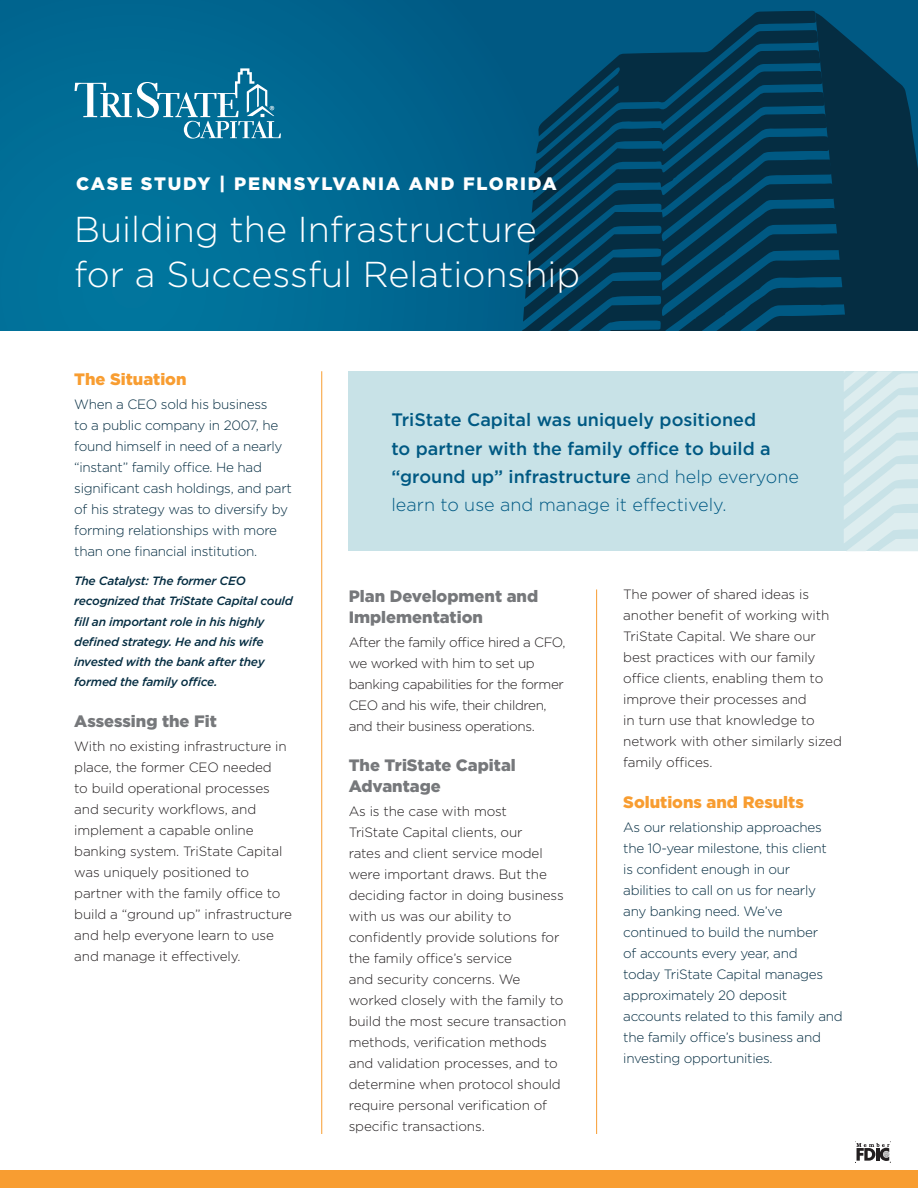
<style>
.page{position:relative;width:918px;height:1188px;background:#fff}
.page>*{position:absolute;margin:0;border:0;box-sizing:border-box;transform-origin:0 0}
.t1{font:300 36px/45px "Gotham";color:#fff}
.t2{font:500 18px/28.5px "Gotham";color:#005983}
.t3{font:900 18px "Gotham";letter-spacing:.1em;color:#fff}
.t4{font:900 16.5px/21px "Gotham";color:#76787b}
.t5{font:900 16.5px "Gotham";color:#f89d31}
.t6{font:300 13.5px/21px "Gotham";letter-spacing:-.01em;color:#231f20}
.t7{font:300 13.5px/21px "Gotham";letter-spacing:-.02em;color:#052d42}
.t8{font:300 13.5px/21px "Gotham";letter-spacing:-.03em;color:#231f20}
.t9{font:italic 500 12px/20.2px "Gotham";letter-spacing:-.02em;color:#052d42}
.s1{font-weight:300}
</style>
<div class="page">
<svg style="left:856px;top:1142px;width:35px;height:21px"></svg>
<div style="left:0;top:0;width:918px;height:331px;background:linear-gradient(to right,#00739c,#00517b)"></div>
<div style="left:0;top:1170px;width:918px;height:18px;background:#f89d31"></div>
<svg style="left:75px;top:68px;width:206px;height:71px"></svg>
<hr style="left:321px;top:371px;width:1px;height:763px;background:#f89d31">
<hr style="left:596px;top:590px;width:1px;height:544px;background:#f89d31">
<svg style="left:508px;top:13px;width:410px;height:318px"></svg>
<div style="left:349px;top:371px;width:569px;height:180px;background:#c8e2e7"></div>
<svg style="left:844px;top:371px;width:74px;height:180px"></svg>
<h2 class="t3" style="left:76px;top:174px;width:482px">CASE STUDY | PENNSYLVANIA AND FLORIDA</h2>
<h1 class="t1" style="left:74px;top:206px;width:508px">Building the Infrastructure for a Successful Relationship</h1>
<p class="t5" style="left:74px;top:370px;width:114px">The Situation</p>
<p class="t7" style="left:74px;top:393px;width:219px">When a CEO sold his business<br>to a public company in 2007, he found himself in need of a nearly “instant” family office. He had significant cash holdings, and part of his strategy was to diversify by forming relationships with more than one financial institution.</p>
<p class="t9" style="left:74px;top:571px;width:220px">The Catalyst: The former CEO recognized that TriState Capital could fill an important role in his highly defined strategy. He and his wife invested with the bank after they formed the family office.</p>
<p class="t4" style="left:74px;top:710px;width:144px">Assessing the Fit</p>
<p class="t6" style="left:74px;top:735px;width:219px">With no existing infrastructure in place, the former CEO needed<br>to build operational processes and security workflows, and implement a capable online banking system. TriState Capital was uniquely positioned to partner with the family office to build a “ground up” infrastructure and help everyone learn to use and manage it effectively.</p>
<h2 class="t2" style="left:392px;top:405px;width:409px">TriState Capital was uniquely positioned<br>to partner with the family office to build a “ground up” infrastructure <span class="s1">and help everyone learn to use and manage it effectively.</span></h2>
<p class="t4" style="left:349px;top:585px;width:191px">Plan Development and<br>Implementation</p>
<p class="t8" style="left:349px;top:631px;width:218px">After the family office hired a CFO, we worked with him to set up banking capabilities for the former<br>CEO and his wife, their children, and their business operations.</p>
<p class="t4" style="left:349px;top:754px;width:169px">The TriState Capital<br>Advantage</p>
<p class="t6" style="left:349px;top:801px;width:219px">As is the case with most<br>TriState Capital clients, our<br>rates and client service model were important draws. But the deciding factor in doing business with us was our ability to confidently provide solutions for the family office’s service<br>and security concerns. We worked closely with the family to build the most secure transaction methods, verification methods and validation processes, and to determine when protocol should require personal verification of specific transactions.</p>
<p class="t6" style="left:623px;top:584px;width:220px">The power of shared ideas is another benefit of working with<br>TriState Capital. We share our best practices with our family office clients, enabling them to improve their processes and<br>in turn use that knowledge to network with other similarly sized family offices.</p>
<p class="t5" style="left:623px;top:792px;width:182px">Solutions and Results</p>
<p class="t7" style="left:623px;top:816px;width:221px">As our relationship approaches the 10-year milestone, this client<br>is confident enough in our<br>abilities to call on us for nearly<br>any banking need. We’ve continued to build the number<br>of accounts every year, and<br>today TriState Capital manages approximately 20 deposit accounts related to this family and the family office’s business and investing opportunities.</p>
</div>
